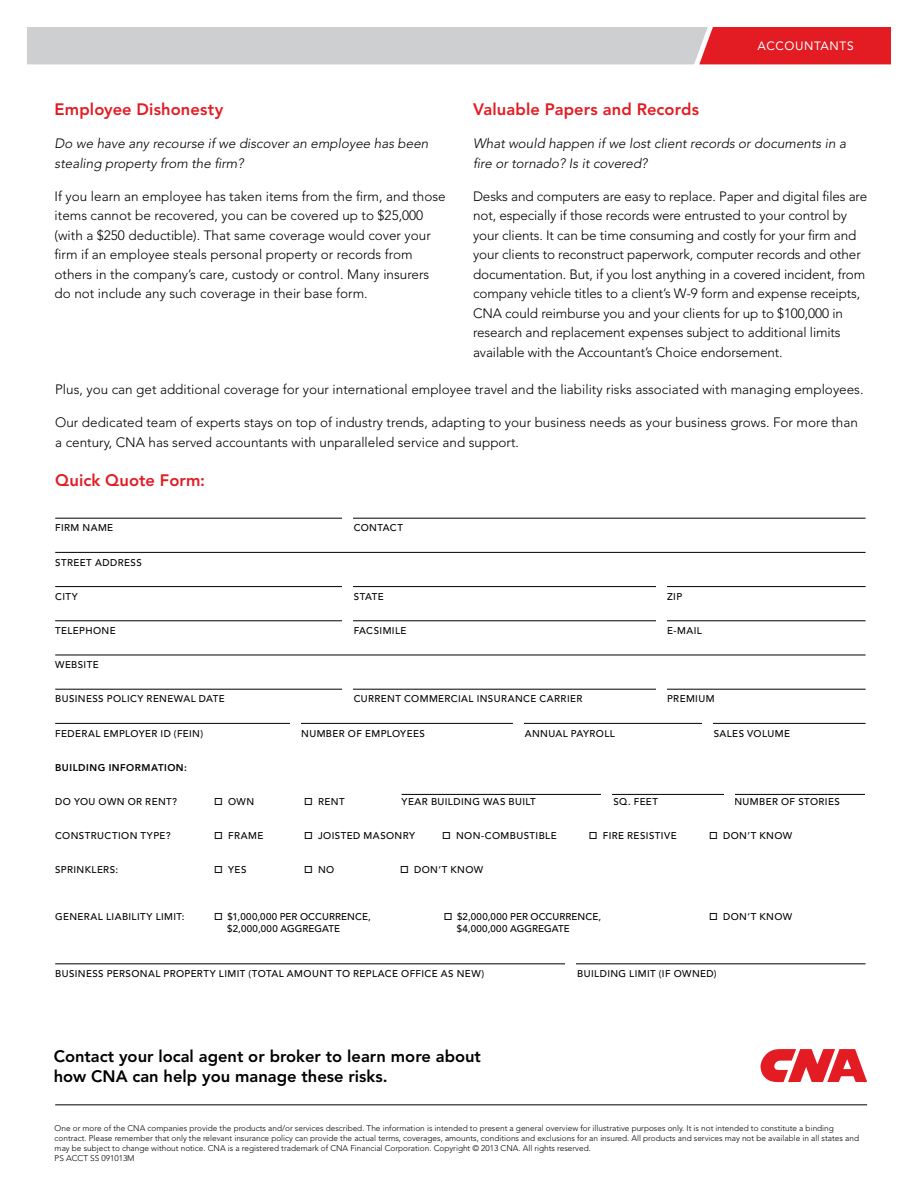
<style>
.page{position:relative;width:918px;height:1188px;background:#fff}
.page>*{position:absolute;margin:0;border:0;box-sizing:border-box;transform-origin:0 0}
.t1{font:800 16.5px/19.8px "Avenir LT Std";color:#000}
.t2{font:800 16.5px "Avenir LT Std";letter-spacing:.005em;color:#e31b23}
.t3{font:300 13.5px/19.5px "Avenir LT Std";color:#000}
.t4{font:italic 300 13.5px/19.5px "Avenir LT Std";color:#000}
.t5{font:12px "Avenir LT Std";letter-spacing:.05em;color:#fff}
.t6{font:500 9.75px "Avenir LT Std";letter-spacing:.04em;color:#000}
.t7{font:500 9.75px "Avenir LT Std";letter-spacing:.015em;color:#000}
.t8{font:500 9.75px "Avenir LT Std";letter-spacing:.01em;color:#000}
.t9{font:800 9.75px "Avenir LT Std";letter-spacing:.05em;color:#000}
.t10{font:300 8.25px/9.9px "Avenir LT Std";color:#000}
</style>
<div class="page">
<svg style="left:761px;top:1049px;width:106px;height:33px"></svg>
<hr style="left:55px;top:1104px;width:812px;height:1px;background:#000">
<hr style="left:55px;top:518px;width:811px;height:1px;background:#000">
<hr style="left:55px;top:552px;width:811px;height:1px;background:#000">
<hr style="left:55px;top:586px;width:811px;height:1px;background:#000">
<hr style="left:55px;top:620px;width:811px;height:1px;background:#000">
<hr style="left:55px;top:655px;width:811px;height:1px;background:#000">
<hr style="left:55px;top:689px;width:811px;height:1px;background:#000">
<hr style="left:55px;top:723px;width:811px;height:1px;background:#000">
<hr style="left:402px;top:794px;width:463px;height:1px;background:#000">
<hr style="left:55px;top:963px;width:811px;height:1px;background:#000">
<div style="left:342px;top:512px;width:11px;height:20px;background:#fff"></div>
<div style="left:342px;top:575px;width:11px;height:21px;background:#fff"></div>
<div style="left:342px;top:615px;width:11px;height:21px;background:#fff"></div>
<div style="left:656px;top:615px;width:11px;height:21px;background:#fff"></div>
<div style="left:656px;top:682px;width:11px;height:20px;background:#fff"></div>
<div style="left:342px;top:682px;width:11px;height:20px;background:#fff"></div>
<div style="left:290px;top:718px;width:11px;height:21px;background:#fff"></div>
<div style="left:513px;top:718px;width:11px;height:21px;background:#fff"></div>
<div style="left:565px;top:958px;width:11px;height:21px;background:#fff"></div>
<div style="left:602px;top:786px;width:10px;height:21px;background:#fff"></div>
<div style="left:724px;top:786px;width:11px;height:21px;background:#fff"></div>
<div style="left:702px;top:718px;width:11px;height:21px;background:#fff"></div>
<div style="left:656px;top:579px;width:11px;height:21px;background:#fff"></div>
<svg style="left:27px;top:27px;width:864px;height:37px;background:#d2a8ab"></svg>
<p class="t2" style="left:55px;top:100px;width:170px">Employee Dishonesty</p>
<p class="t4" style="left:55px;top:134px;width:375px">Do we have any recourse if we discover an employee has been stealing property from the firm?</p>
<p class="t3" style="left:55px;top:186px;width:393px">If you learn an employee has taken items from the firm, and those items cannot be recovered, you can be covered up to $25,000 (with a $250 deductible). That same coverage would cover your firm if an employee steals personal property or records from others in the company’s care, custody or control. Many insurers do not include any such coverage in their base form.</p>
<p class="t5" style="left:757px;top:39px;width:98px">ACCOUNTANTS</p>
<p class="t2" style="left:473px;top:100px;width:228px">Valuable Papers and Records</p>
<p class="t4" style="left:473px;top:134px;width:374px">What would happen if we lost client records or documents in a fire or tornado? Is it covered?</p>
<p class="t3" style="left:473px;top:186px;width:396px">Desks and computers are easy to replace. Paper and digital files are not, especially if those records were entrusted to your control by your clients. It can be time consuming and costly for your firm and your clients to reconstruct paperwork, computer records and other documentation. But, if you lost anything in a covered incident, from company vehicle titles to a client’s W-9 form and expense receipts, CNA could reimburse you and your clients for up to $100,000 in research and replacement expenses subject to additional limits available with the Accountant’s Choice endorsement.</p>
<p class="t3" style="left:55px;top:380px;width:810px">Plus, you can get additional coverage for your international employee travel and the liability risks associated with managing employees.</p>
<p class="t3" style="left:55px;top:413px;width:804px">Our dedicated team of experts stays on top of industry trends, adapting to your business needs as your business grows. For more than a century, CNA has served accountants with unparalleled service and support.</p>
<p class="t2" style="left:55px;top:471px;width:151px">Quick Quote Form:</p>
<p class="t6" style="left:55px;top:522px;width:60px">FIRM NAME</p>
<p class="t6" style="left:354px;top:522px;width:51px">CONTACT</p>
<p class="t6" style="left:55px;top:557px;width:88px">STREET ADDRESS</p>
<p class="t6" style="left:55px;top:591px;width:24px">CITY</p>
<p class="t6" style="left:354px;top:591px;width:31px">STATE</p>
<p class="t6" style="left:667px;top:591px;width:16px">ZIP</p>
<p class="t6" style="left:55px;top:625px;width:62px">TELEPHONE</p>
<p class="t6" style="left:354px;top:625px;width:54px">FACSIMILE</p>
<p class="t6" style="left:667px;top:625px;width:36px">E-MAIL</p>
<p class="t6" style="left:55px;top:659px;width:45px">WEBSITE</p>
<p class="t6" style="left:55px;top:693px;width:171px">BUSINESS POLICY RENEWAL DATE</p>
<p class="t6" style="left:354px;top:693px;width:230px">CURRENT COMMERCIAL INSURANCE CARRIER</p>
<p class="t6" style="left:667px;top:693px;width:49px">PREMIUM</p>
<p class="t6" style="left:55px;top:728px;width:129px">FEDERAL EMPLOYER ID (FEIN</p>
<p class="t6" style="left:200px;top:728px;width:4px">)</p>
<p class="t6" style="left:301px;top:728px;width:125px">NUMBER OF EMPLOYEES</p>
<p class="t6" style="left:525px;top:728px;width:92px">ANNUAL PAYROLL</p>
<p class="t6" style="left:714px;top:728px;width:78px">SALES VOLUME</p>
<p class="t9" style="left:55px;top:762px;width:65px">BUILDING Infor</p>
<p class="t9" style="left:142px;top:762px;width:17px">mation</p>
<p class="t9" style="left:184px;top:762px;width:4px">:</p>
<p class="t6" style="left:55px;top:796px;width:123px">DO YOU OWN OR RENT?</p>
<p class="t6" style="left:214px;top:796px;width:41px">□ OWN</p>
<p class="t6" style="left:304px;top:796px;width:42px">□ RENT</p>
<p class="t6" style="left:402px;top:796px;width:136px">YEAR BUILDING WAS BUILT</p>
<p class="t6" style="left:613px;top:796px;width:46px">SQ. FEET</p>
<p class="t6" style="left:734px;top:796px;width:107px">NUMBER OF STORIES</p>
<p class="t6" style="left:55px;top:830px;width:117px">CONSTRUCTION TYPE?</p>
<p class="t6" style="left:214px;top:830px;width:51px">□ FRAME</p>
<p class="t6" style="left:304px;top:830px;width:112px">□ JOISTED MASONRY</p>
<p class="t6" style="left:442px;top:830px;width:116px">□ NON-COMBUSTIBLE</p>
<p class="t6" style="left:589px;top:830px;width:89px">□ FIRE RESISTIVE</p>
<p class="t6" style="left:709px;top:830px;width:85px">□ DON’T KNOW</p>
<p class="t6" style="left:55px;top:864px;width:64px">SPRINKLERS:</p>
<p class="t6" style="left:214px;top:864px;width:34px">□ YES</p>
<p class="t6" style="left:304px;top:864px;width:32px">□ NO</p>
<p class="t6" style="left:400px;top:864px;width:85px">□ DON’T KNOW</p>
<p class="t6" style="left:55px;top:911px;width:131px">GENERAL LIABILITY LIMIT:</p>
<p class="t7" style="left:214px;top:911px;width:158px">□ $1,000,000 PER OCCURRENCE,</p>
<p class="t7" style="left:444px;top:911px;width:159px">□ $2,000,000 PER OCCURRENCE,</p>
<p class="t6" style="left:709px;top:911px;width:85px">□ DON’T KNOW</p>
<p class="t8" style="left:227px;top:923px;width:114px">$2,000,000 AGGREGATE</p>
<p class="t8" style="left:457px;top:923px;width:115px">$4,000,000 AGGREGATE</p>
<p class="t6" style="left:55px;top:968px;width:431px">BUSINESS PERSONAL PROPERTY LIMIT (TOTAL AMOUNT TO REPLACE OFFICE AS NEW)</p>
<p class="t6" style="left:577px;top:968px;width:141px">BUILDING LIMIT (IF OWNED)</p>
<p class="t1" style="left:54px;top:1047px;width:429px">Contact your local agent or broker to learn more about how CNA can help you manage these risks.</p>
<p class="t10" style="left:55px;top:1124px;width:806px">One or more of the CNA companies provide the products and/or services described. The information is intended to present a general overview for illustrative purposes only. It is not intended to constitute a binding contract. Please remember that only the relevant insurance policy can provide the actual terms, coverages, amounts, conditions and exclusions for an insured. All products and services may not be available in all states and may be subject to change without notice. CNA is a registered trademark of CNA Financial Corporation. Copyright © 2013 CNA. All rights reserved.<br>PS ACCT SS 091013M</p>
</div>
